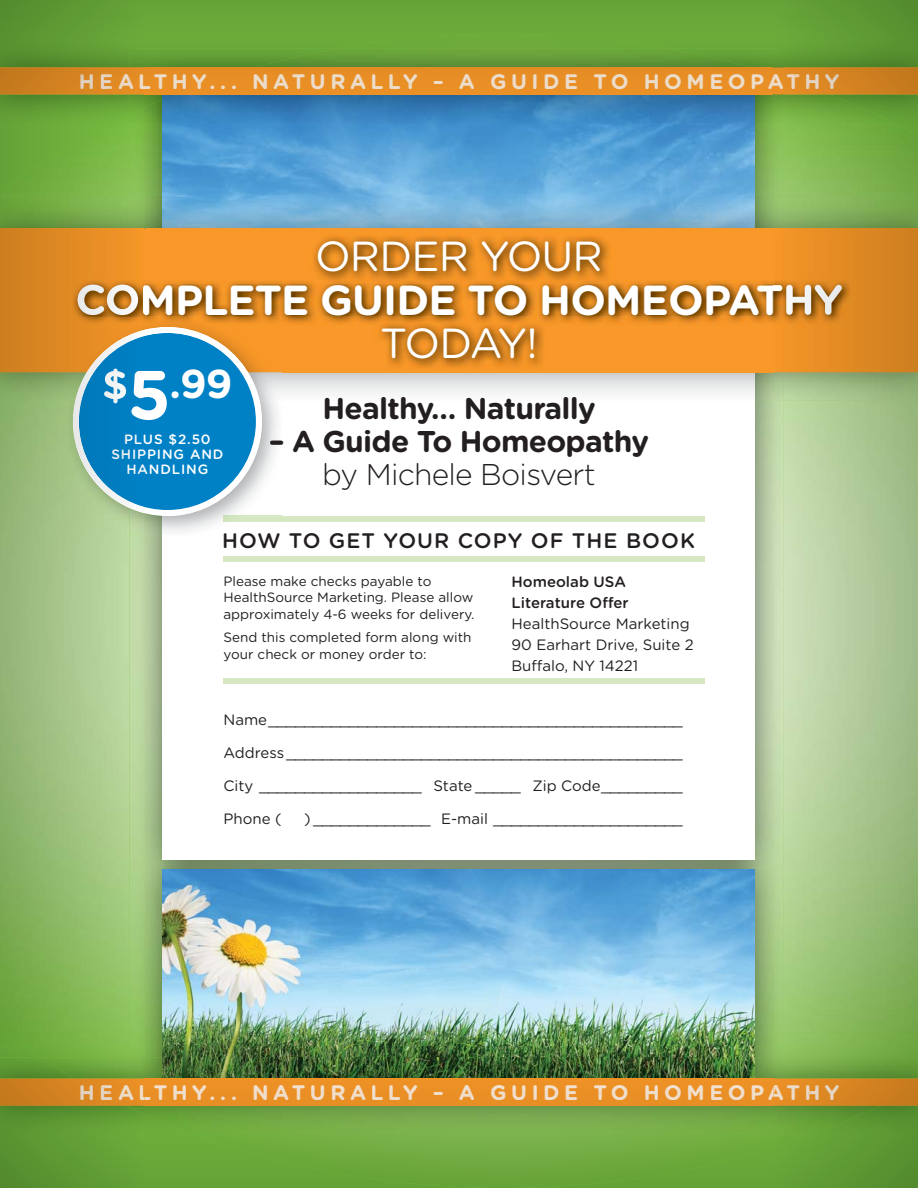
<style>
.page{position:relative;width:918px;height:1188px;background:#fff}
.page>*{position:absolute;margin:0;border:0;box-sizing:border-box;transform-origin:0 0}
.t1{font:700 42px "Gotham Rounded";letter-spacing:-.02em;color:#fff}
.t2{font:42px "Gotham Rounded";letter-spacing:-.02em;color:#fff}
.t3{font:700 40.2px "Gotham Rounded";color:#fff}
.t4{font:700 30px "Gotham Rounded";letter-spacing:-.025em;color:#231f20}
.t5{font:300 30px "Gotham Rounded";letter-spacing:-.025em;color:#231f20}
.t6{font:700 21px "Gotham Rounded";letter-spacing:.21em;color:#ecdcca}
.t7{font:700 21px "Gotham Rounded";letter-spacing:.21em;color:#f3e1cf}
.t8{font:500 21px "Gotham Rounded";letter-spacing:.05em;color:#231f20}
.t9{font:15px/21px "Gotham Rounded";color:#231f20}
.t10{font:500 15px/21px "Gotham Rounded";color:#231f20}
.t11{font:13.5px/16.5px "Gotham Rounded";color:#231f20}
.t12{font:500 13.5px/15px "Gotham Rounded";letter-spacing:.065em;color:#fff;text-align:center}
.s1{color:#dccdbd}
.s2{color:#e4d4c3}
.s3{color:#e6d6c5}
.s4{color:#eeddcb}
.s5{color:#f0decc}
.s6{color:#eddcca}
.s7{color:#ead9c8}
.s8{color:#dfd0bf}
.s9{font-size:69px}
.s10{color:#f7f7f8}
.s11{color:#f3f3f3}
.s12{color:#f9f9fa}
.s13{color:#e2d2c1}
.s14{color:#e8d8c6}
.s15{color:#ecdcca}
.s16{color:#f2e1ce}
.s17{color:#f1e0cd}
.s18{color:#ebdbc9}
.s19{color:#e6d6c4}
</style>
<div class="page">
<img style="left:144px;top:94px;width:630px;height:285px">
<img style="left:722px;top:379px;width:52px;height:667px">
<img style="left:144px;top:536px;width:52px;height:510px">
<img style="left:196px;top:860px;width:526px;height:10px">
<img style="left:162px;top:870px;width:593px;height:176px">
<svg style="left:162px;top:81px;width:593px;height:779px"></svg>
<div style="left:224px;top:556px;width:481px;height:6px;background:#d5e8c1"></div>
<div style="left:224px;top:516px;width:481px;height:6px;background:#d5e8c1"></div>
<div style="left:224px;top:678px;width:481px;height:6px;background:#d5e8c1"></div>
<img style="left:262px;top:372px;width:493px;height:29px">
<img style="left:162px;top:196px;width:593px;height:32px">
<div style="left:0;top:228px;width:918px;height:144px;background:#f89828"></div>
<img style="left:144px;top:1046px;width:630px;height:33px">
<img style="left:162px;top:123px;width:593px;height:1px">
<img style="left:270px;top:430px;width:11px;height:27px">
<img style="left:262px;top:236px;width:512px;height:132px">
<img style="left:262px;top:317px;width:20px;height:51px">
<div style="left:144px;top:0;width:630px;height:35px;background:#68a739"></div>
<img style="left:450px;top:34px;width:106px;height:1px">
<img style="left:144px;top:35px;width:630px;height:33px">
<div style="left:336px;top:35px;width:333px;height:14px;background:#6cab3b"></div>
<img style="left:256px;top:49px;width:494px;height:19px">
<div style="left:144px;top:68px;width:630px;height:6px;background:#e58d24"></div>
<img style="left:144px;top:94px;width:18px;height:14px">
<img style="left:162px;top:94px;width:593px;height:29px">
<div style="left:144px;top:89px;width:630px;height:5px;background:#eb9026"></div>
<div style="left:144px;top:74px;width:630px;height:15px;background:#e88f25"></div>
<div style="left:144px;top:1134px;width:49px;height:54px;background:#69a839"></div>
<img style="left:193px;top:1134px;width:725px;height:54px">
<img style="left:144px;top:1106px;width:630px;height:28px">
<div style="left:144px;top:1100px;width:630px;height:6px;background:#e78e25"></div>
<div style="left:144px;top:1079px;width:630px;height:6px;background:#ed9126"></div>
<div style="left:144px;top:1085px;width:630px;height:15px;background:#ea8f25"></div>
<img style="left:774px;top:0;width:144px;height:1046px">
<img style="left:774px;top:196px;width:144px;height:205px">
<svg style="left:774px;top:228px;width:144px;height:144px"></svg>
<img style="left:783px;top:1046px;width:135px;height:11px">
<svg style="left:774px;top:1046px;width:9px;height:11px"></svg>
<svg style="left:894px;top:123px;width:24px;height:12px"></svg>
<img style="left:774px;top:94px;width:120px;height:30px">
<img style="left:774px;top:285px;width:68px;height:30px">
<img style="left:774px;top:49px;width:9px;height:19px">
<img style="left:774px;top:68px;width:144px;height:26px">
<img style="left:774px;top:74px;width:65px;height:15px">
<img style="left:774px;top:1134px;width:38px;height:13px">
<img style="left:774px;top:1057px;width:144px;height:77px">
<img style="left:774px;top:1057px;width:9px;height:52px">
<img style="left:774px;top:1079px;width:144px;height:27px">
<img style="left:774px;top:1085px;width:65px;height:15px">
<img style="left:0;top:0;width:144px;height:1046px">
<img style="left:0;top:196px;width:130px;height:32px">
<img style="left:130px;top:196px;width:14px;height:32px">
<img style="left:0;top:1046px;width:22px;height:11px">
<img style="left:22px;top:1046px;width:122px;height:11px">
<img style="left:0;top:123px;width:111px;height:1px">
<svg style="left:111px;top:123px;width:33px;height:1px"></svg>
<img style="left:63px;top:516px;width:67px;height:20px">
<img style="left:130px;top:516px;width:14px;height:20px">
<svg style="left:0;top:228px;width:262px;height:288px"></svg>
<div style="left:125px;top:434px;width:19px;height:12px;background:#0080c4"></div>
<div style="left:112px;top:450px;width:32px;height:9px;background:#007fc3"></div>
<div style="left:128px;top:465px;width:16px;height:9px;background:#0080c4"></div>
<img style="left:71px;top:234px;width:73px;height:134px">
<img style="left:89px;top:330px;width:55px;height:38px">
<img style="left:78px;top:285px;width:66px;height:30px">
<img style="left:111px;top:114px;width:19px;height:9px">
<img style="left:130px;top:49px;width:14px;height:59px">
<img style="left:130px;top:108px;width:14px;height:15px">
<img style="left:0;top:68px;width:144px;height:26px">
<img style="left:80px;top:74px;width:64px;height:15px">
<img style="left:0;top:1057px;width:144px;height:131px">
<img style="left:39px;top:1057px;width:105px;height:57px">
<img style="left:130px;top:1057px;width:14px;height:52px">
<img style="left:0;top:1079px;width:144px;height:27px">
<img style="left:80px;top:1085px;width:64px;height:15px">
<h3 class="t6" style="left:79px;top:74px;width:762px"><span class="s1">H</span><span class="s2">E</span><span class="s3">A</span><span class="s4">L</span>THY<span class="s5">...</span> NATURALLY <span class="s4">–</span> A GUIDE TO HOMEOP<span class="s6">A</span><span class="s7">T</span><span class="s2">H</span><span class="s8">Y</span></h3>
<h1 class="t2" style="left:315px;top:240px;width:289px">ORDER YOUR</h1>
<h1 class="t1" style="left:75px;top:284px;width:769px">COMPLETE GUIDE TO HOMEOPATHY</h1>
<h1 class="t2" style="left:380px;top:327px;width:159px">TODAY!</h1>
<h2 class="t3" style="left:102px;top:369px;width:132px">$<span class="s9">5</span>.99</h2>
<p class="t12" style="left:111px;top:432px;width:114px"><span class="s10">PL</span>US $2.50<br><span class="s11">SH</span><span class="s12">IP</span>PING AND<br><span class="s10">HA</span>NDLING</p>
<h3 class="t4" style="left:322px;top:397px;width:275px">Healthy… Naturally</h3>
<h3 class="t4" style="left:269px;top:430px;width:382px">– A Guide To Homeopathy</h3>
<h3 class="t5" style="left:322px;top:462px;width:275px">by Michele Boisvert</h3>
<h3 class="t8" style="left:222px;top:532px;width:475px">HOW TO GET YOUR COPY OF THE BOOK</h3>
<p class="t11" style="left:224px;top:574px;width:253px">Please make checks payable to<br>HealthSource Marketing. Please allow approximately 4-6 weeks for delivery.</p>
<p class="t11" style="left:224px;top:630px;width:250px">Send this completed form along with your check or money order to:</p>
<p class="t10" style="left:512px;top:572px;width:119px">Homeolab USA<br>Literature Offer</p>
<p class="t9" style="left:512px;top:614px;width:184px">HealthSource Marketing<br>90 Earhart Drive, Suite 2<br>Buffalo, NY 14221</p>
<p class="t9" style="left:224px;top:710px;width:461px">Name ______________________________________________</p>
<p class="t9" style="left:224px;top:743px;width:461px">Address ____________________________________________</p>
<p class="t9" style="left:224px;top:776px;width:460px">City __________________ State _____ Zip Code _________</p>
<p class="t9" style="left:224px;top:809px;width:60px">Phone (</p>
<p class="t9" style="left:304px;top:809px;width:380px">) _____________ E-mail _____________________</p>
<h3 class="t7" style="left:79px;top:1085px;width:762px"><span class="s13">H</span><span class="s14">E</span><span class="s15">A</span><span class="s16">L</span>THY<span class="s5">...</span> NATURALLY <span class="s17">–</span> A GUIDE TO HOMEOP<span class="s16">A</span><span class="s18">T</span><span class="s14">H</span><span class="s19">Y</span></h3>
</div>
